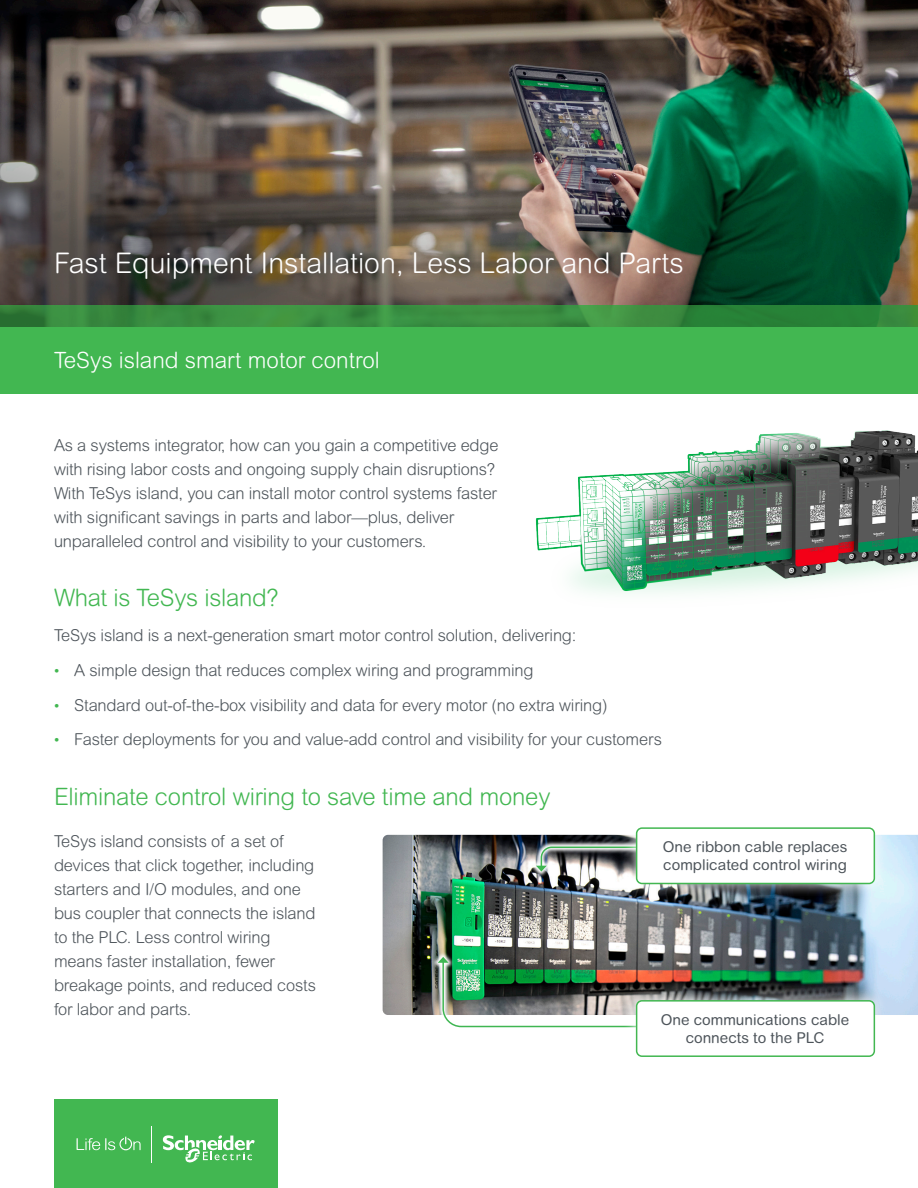
<style>
.page{position:relative;width:918px;height:1188px;background:#fff}
.page>*{position:absolute;margin:0;border:0;box-sizing:border-box;transform-origin:0 0}
.Heading_1{font:300 28.5px "Arial Rounded MT Pro";color:#fff}
.t1{font:300 24px "Arial Rounded MT Pro";letter-spacing:-.01em;color:#42b751}
.Heading_1-2{font:300 22.5px "Arial Rounded MT Pro";color:#fff}
.t2{font:300 16.5px/24px "Arial Rounded MT Pro";letter-spacing:-.01em;color:#4d545a}
.t3{font:15px/18px "Arial Rounded MT Pro";color:#4d545a}
.s1{font-size:15px;color:#42b751}
</style>
<div class="page">
<img style="left:0;top:0;width:918px;height:305px">
<svg style="left:0;top:305px;width:918px;height:23px;background:#378c3f"></svg>
<div style="left:0;top:328px;width:918px;height:66px;background:#42b751"></div>
<img style="left:535px;top:430px;width:383px;height:164px">
<img style="left:383px;top:835px;width:535px;height:180px">
<div style="left:54px;top:1099px;width:223px;height:89px;background:#42b751"></div>
<svg style="left:77px;top:1137px;width:64px;height:13px"></svg>
<svg style="left:163px;top:1135px;width:92px;height:28px"></svg>
<hr style="left:151px;top:1126px;width:1px;height:37px;background:#fff">
<svg style="left:530px;top:841px;width:93px;height:36px"></svg>
<svg style="left:536px;top:846px;width:87px;height:26px"></svg>
<svg style="left:432px;top:951px;width:211px;height:64px;background:#586959"></svg>
<img style="left:438px;top:957px;width:201px;height:71px">
<div style="left:623px;top:814px;width:265px;height:83px;background:#fff;opacity:.75"></div>
<div style="left:637px;top:828px;width:237px;height:55px;background:#fff;border-radius:5px"></div>
<div style="left:636px;top:827px;width:239px;height:57px;border:2px solid #42b751;border-radius:5px"></div>
<div style="left:623px;top:987px;width:265px;height:83px;background:#fff;opacity:.75"></div>
<div style="left:637px;top:1001px;width:237px;height:55px;background:#fff;border-radius:5px"></div>
<div style="left:636px;top:1000px;width:239px;height:57px;border:2px solid #42b751;border-radius:5px"></div>
<p class="Heading_1" style="left:54px;top:246px;width:631px">Fast Equipment Installation, Less Labor and Parts</p>
<p class="Heading_1-2" style="left:54px;top:347px;width:327px">TeSys island smart motor control</p>
<p class="t2" style="left:54px;top:434px;width:446px">As a systems integrator, how can you gain a competitive edge with rising labor costs and ongoing supply chain disruptions?<br>With TeSys island, you can install motor control systems faster with significant savings in parts and labor—plus, deliver unparalleled control and visibility to your customers.</p>
<p class="t1" style="left:54px;top:584px;width:226px">What is TeSys island?</p>
<p class="t2" style="left:54px;top:624px;width:524px">TeSys island is a next-generation smart motor control solution, delivering:</p>
<p class="t2" style="left:54px;top:659px;width:481px"><span class="s1">•</span> A simple design that reduces complex wiring and programming</p>
<p class="t2" style="left:54px;top:694px;width:555px"><span class="s1">•</span> Standard out-of-the-box visibility and data for every motor (no extra wiring)</p>
<p class="t2" style="left:54px;top:728px;width:610px"><span class="s1">•</span> Faster deployments for you and value-add control and visibility for your customers</p>
<p class="t1" style="left:54px;top:783px;width:498px">Eliminate control wiring to save time and money</p>
<p class="t2" style="left:54px;top:830px;width:264px">TeSys island consists of a set of devices that click together, including starters and I/O modules, and one bus coupler that connects the island to the PLC. Less control wiring means faster installation, fewer breakage points, and reduced costs for labor and parts.</p>
<p class="t3" style="left:663px;top:839px;width:186px">One ribbon cable replaces complicated control wiring</p>
<p class="t3" style="left:661px;top:1011px;width:190px;text-align:center">One communications cable connects to the PLC</p>
</div>
